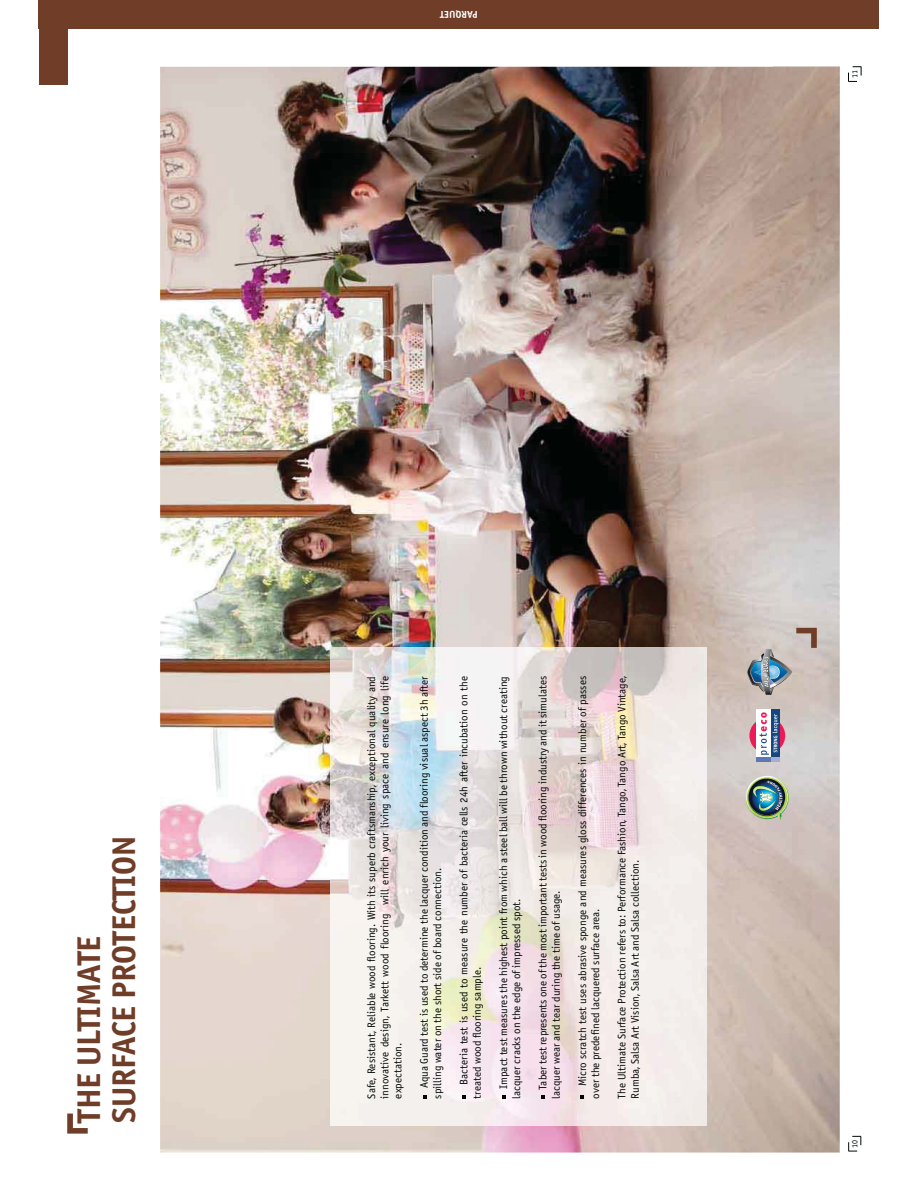
<style>
.page{position:relative;width:918px;height:1188px;background:#fff}
.page>*{position:absolute;margin:0;border:0;box-sizing:border-box;transform-origin:0 0}
.t1{font:700 33px/35px "Officina San ITC";color:#6f3d28}
.t2{font:10.95px/13.2px "Officina Sans C";color:#030806}
.t3{font:700 10.05px "Officina San ITC";letter-spacing:.02em;color:#fff}
.t4{font:7.95px "Officina San ITC";color:#030806}
</style>
<div class="page">
<svg style="left:848px;top:1136px;width:14px;height:16px"></svg>
<svg style="left:848px;top:66px;width:14px;height:16px"></svg>
<div style="left:39px;top:0;width:840px;height:28px;background:#6f3d28"></div>
<div style="left:39px;top:0;width:28px;height:84px;background:#6f3d28"></div>
<img style="left:160px;top:67px;width:680px;height:1086px">
<img style="left:331px;top:648px;width:376px;height:477px">
<img style="left:744px;top:773px;width:48px;height:49px">
<svg style="left:749px;top:718px;width:36px;height:36px"></svg>
<div style="left:756px;top:709px;width:15px;height:48px;background:#fff"></div>
<div style="left:771px;top:709px;width:8px;height:48px;background:#174781"></div>
<div style="left:756px;top:757px;width:15px;height:5px;background:#5c77b1"></div>
<div style="left:771px;top:757px;width:8px;height:5px;background:#a2aed2"></div>
<svg style="left:759px;top:712px;width:20px;height:43px"></svg>
<svg style="left:462px;top:1095px;width:4px;height:4px"></svg>
<svg style="left:502px;top:1095px;width:4px;height:4px"></svg>
<svg style="left:541px;top:1095px;width:4px;height:4px"></svg>
<svg style="left:580px;top:1095px;width:4px;height:4px"></svg>
<svg style="left:423px;top:1095px;width:4px;height:4px"></svg>
<svg style="left:747px;top:628px;width:70px;height:67px;background:#b2b0b0"></svg>
<svg style="left:67px;top:1114px;width:21px;height:20px"></svg>
<p class="t3" style="left:478px;top:18px;width:39px;rotate:-180deg">PARQUET</p>
<p class="t4" style="left:851px;top:78px;width:9px;rotate:-90deg">11</p>
<h1 class="t1" style="left:74px;top:1123px;width:288px;rotate:-90deg">THE ULTIMATE<br>SURFACE PROTECTION</h1>
<p class="t2" style="left:366px;top:1099px;width:424px;text-align:justify;rotate:-90deg">Safe, Resistant, Reliable wood flooring. With its superb craftsmanship, exceptional quality and innovative design, Tarkett wood flooring will enrich your living space and ensure long life expectation.</p>
<p class="t2" style="left:418px;top:1099px;width:424px;text-indent:10px;rotate:-90deg">Aqua Guard test is used to determine the lacquer condition and flooring visual aspect 3h after spilling water on the short side of board connection.</p>
<p class="t2" style="left:458px;top:1099px;width:424px;text-indent:14px;rotate:-90deg">Bacteria test is used to measure the number of bacteria cells 24h after incubation on the treated wood flooring sample.</p>
<p class="t2" style="left:498px;top:1099px;width:424px;text-indent:10px;rotate:-90deg">Impact test measures the highest point from which a steel ball will be thrown without creating lacquer cracks on the edge of impressed spot.</p>
<p class="t2" style="left:537px;top:1099px;width:424px;text-indent:9px;rotate:-90deg">Taber test represents one of the most important tests in wood flooring industry and it simulates lacquer wear and tear during the time of usage.</p>
<p class="t2" style="left:577px;top:1099px;width:424px;text-indent:12px;rotate:-90deg">Micro scratch test uses abrasive sponge and measures gloss differences in number of passes over the predefined lacquered surface area.</p>
<p class="t2" style="left:616px;top:1099px;width:424px;rotate:-90deg">The Ultimate Surface Protection refers to: Performance Fashion, Tango, Tango Art, Tango Vintage,<br>Rumba, Salsa Art Vision, Salsa Art and Salsa collection.</p>
<p class="t4" style="left:851px;top:1148px;width:9px;rotate:-90deg">10</p>
</div>
